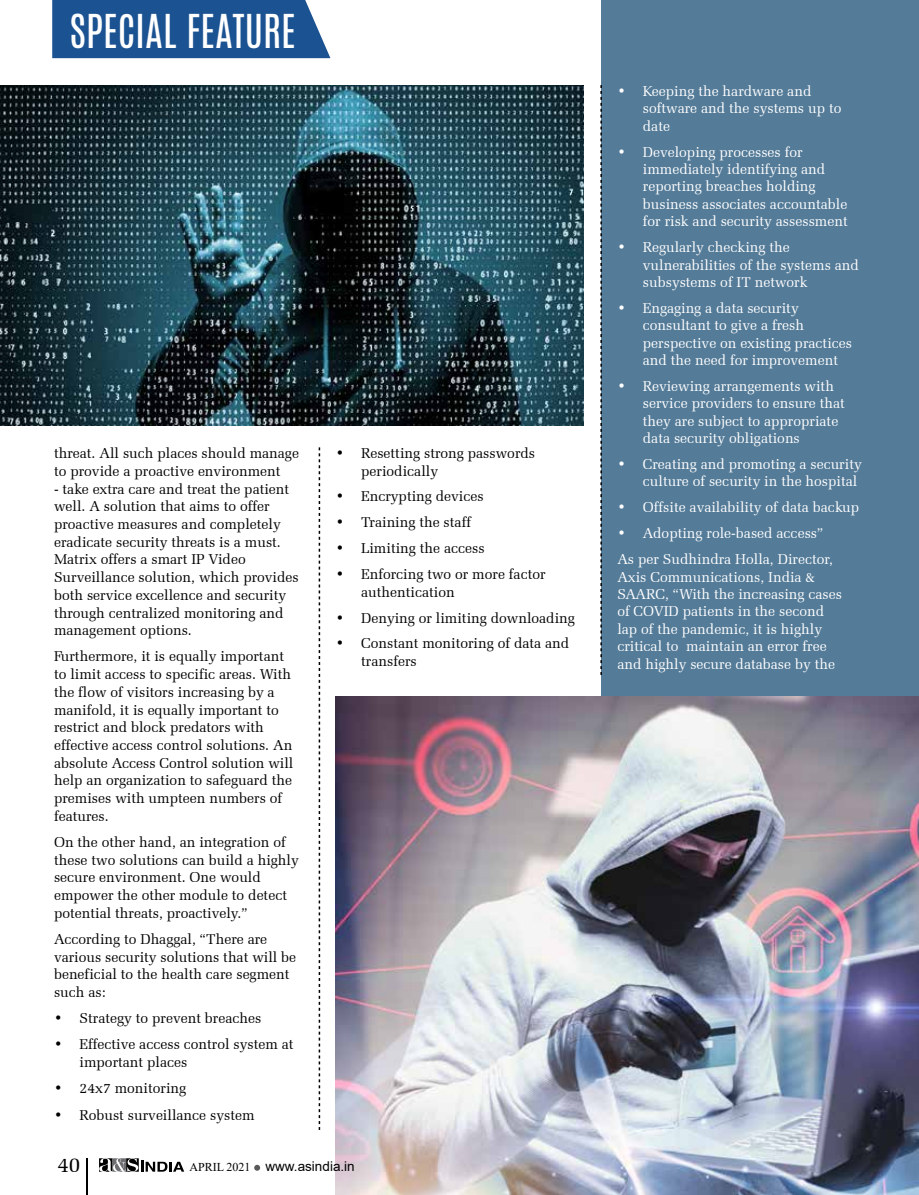
<style>
.page{position:relative;width:919px;height:1195px;background:#fff}
.page>*{position:absolute;margin:0;border:0;box-sizing:border-box;transform-origin:0 0}
.t1{font:39px "Antonio";color:#fff}
.t2{font:21px "Zapf Elliptical 711 BT";color:#000}
.t3{font:14.25px/17.7px "Zapf Elliptical 711 BT";color:#000}
.t4{font:14.25px/17.4px "Zapf Elliptical 711 BT";color:#fff}
.t5{font:13.5px "Arial";color:#000}
.s1{font-family:"Times New Roman";font-size:12px}
</style>
<div class="page">
<div style="left:602px;top:0;width:316px;height:1195px;background:#547b98"></div>
<hr style="left:87px;top:1158px;width:1px;height:37px;background:#000">
<svg style="left:318px;top:447px;width:2px;height:683px"></svg>
<img style="left:0;top:86px;width:583px;height:339px">
<div style="left:52px;top:0;width:278px;height:58px;background:#1b5292"></div>
<svg style="left:600px;top:85px;width:2px;height:590px"></svg>
<img style="left:335px;top:697px;width:583px;height:498px">
<svg style="left:99px;top:1158px;width:85px;height:14px"></svg>
<svg style="left:254px;top:1165px;width:6px;height:6px"></svg>
<h1 class="t1" style="left:69px;top:2px;width:228px">SPECIAL FEATURE</h1>
<p class="t3" style="left:54px;top:444px;width:246px">threat. All such places should manage to provide a proactive environment</p>
<p class="t3" style="left:54px;top:480px;width:246px">- take extra care and treat the patient well. A solution that aims to offer proactive measures and completely eradicate security threats is a must.<br>Matrix offers a smart IP Video Surveillance solution, which provides both service excellence and security through centralized monitoring and management options.</p>
<p class="t3" style="left:54px;top:648px;width:241px">Furthermore, it is equally important to limit access to specific areas. With the flow of visitors increasing by a manifold, it is equally important to restrict and block predators with effective access control solutions. An absolute Access Control solution will help an organization to safeguard the premises with umpteen numbers of features.</p>
<p class="t3" style="left:54px;top:833px;width:246px">On the other hand, an integration of these two solutions can build a highly secure environment. One would empower the other module to detect potential threats, proactively.”</p>
<p class="t3" style="left:54px;top:930px;width:244px">According to Dhaggal, “There are various security solutions that will be beneficial to the health care segment such as:</p>
<p class="t3" style="left:54px;top:1009px;width:209px">• Strategy to prevent breaches</p>
<p class="t3" style="left:80px;top:1036px;width:215px;text-indent:-26px">• Effective access control system at important places</p>
<p class="t3" style="left:54px;top:1079px;width:134px">• 24x7 monitoring</p>
<p class="t3" style="left:54px;top:1106px;width:202px">• Robust surveillance system</p>
<p class="t3" style="left:361px;top:444px;width:175px;text-indent:-26px">• Resetting strong passwords periodically</p>
<p class="t3" style="left:335px;top:488px;width:149px">• Encrypting devices</p>
<p class="t3" style="left:335px;top:514px;width:137px">• Training the staff</p>
<p class="t3" style="left:335px;top:539px;width:150px">• Limiting the access</p>
<p class="t3" style="left:361px;top:565px;width:186px;text-indent:-26px">• Enforcing two or more factor authentication</p>
<p class="t3" style="left:335px;top:609px;width:241px">• Denying or limiting downloading</p>
<p class="t3" style="left:361px;top:635px;width:209px;text-indent:-26px">• Constant monitoring of data and transfers</p>
<h2 class="t2" style="left:57px;top:1152px;width:25px">40</h2>
<p class="t5" style="left:189px;top:1157px;width:167px"><span class="s1">APRIL 2021</span> www.asindia.in</p>
<p class="t4" style="left:642px;top:82px;width:200px;text-indent:-26px">• Keeping the hardware and software and the systems up to date</p>
<p class="t4" style="left:642px;top:143px;width:206px;text-indent:-26px">• Developing processes for immediately identifying and reporting breaches holding business associates accountable for risk and security assessment</p>
<p class="t4" style="left:642px;top:238px;width:218px;text-indent:-26px">• Regularly checking the vulnerabilities of the systems and subsystems of IT network</p>
<p class="t4" style="left:642px;top:299px;width:211px;text-indent:-26px">• Engaging a data security consultant to give a fresh perspective on existing practices and the need for improvement</p>
<p class="t4" style="left:642px;top:377px;width:203px;text-indent:-26px">• Reviewing arrangements with service providers to ensure that they are subject to appropriate data security obligations</p>
<p class="t4" style="left:642px;top:455px;width:220px;text-indent:-26px">• Creating and promoting a security culture of security in the hospital</p>
<p class="t4" style="left:617px;top:499px;width:243px">• Offsite availability of data backup</p>
<p class="t4" style="left:617px;top:520px;width:217px;line-height:26px">• Adopting role-based access”<br>As per Sudhindra Holla, Director,</p>
<p class="t4" style="left:617px;top:568px;width:226px">Axis Communications, India &amp;<br>SAARC, “With the increasing cases of COVID patients in the second lap of the pandemic, it is highly critical to maintain an error free and highly secure database by the</p>
</div>
